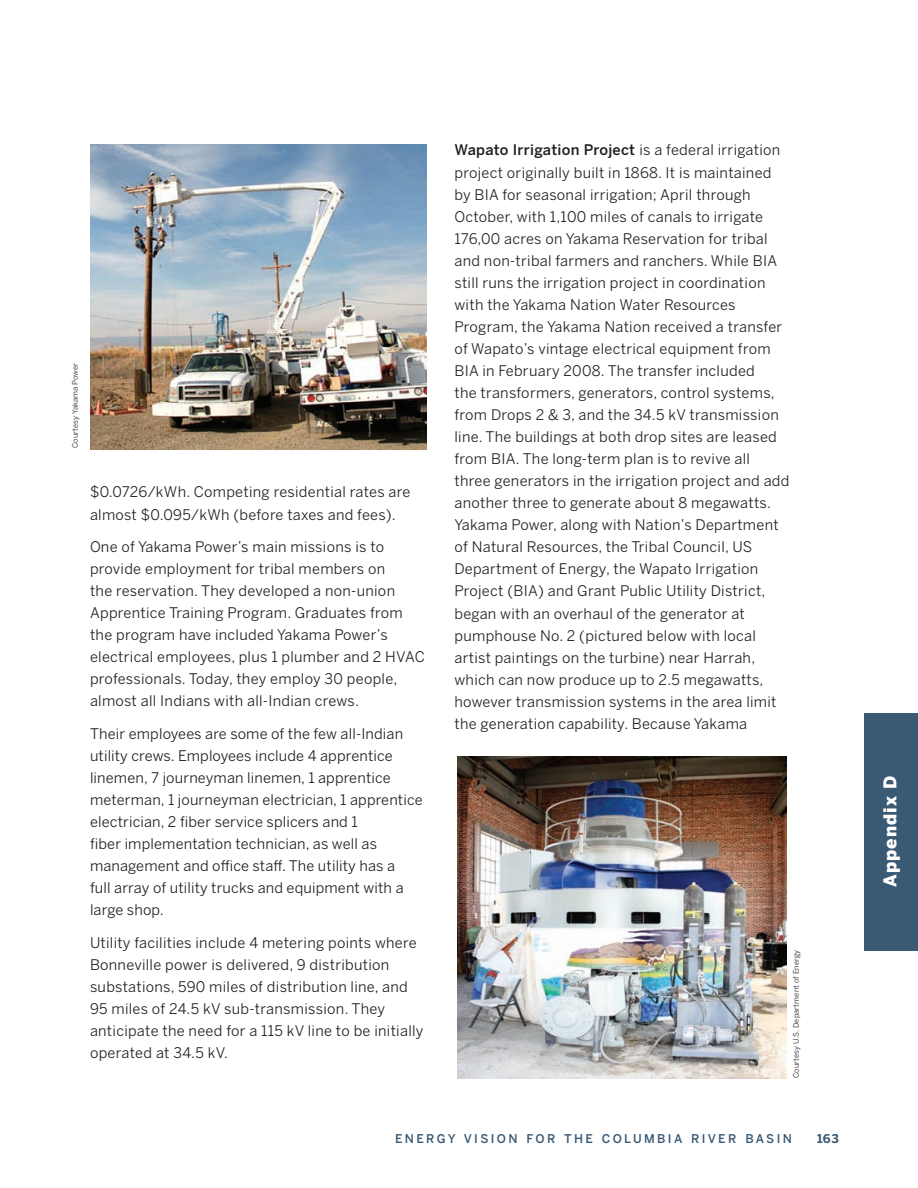
<style>
.page{position:relative;width:918px;height:1188px;background:#fff}
.page>*{position:absolute;margin:0;border:0;box-sizing:border-box;transform-origin:0 0}
.t1{font:900 17.55px "Benton Sans";letter-spacing:.06em;color:#fff}
.body2_next_col{font:14.55px/22px "Benton Sans";letter-spacing:.02em;color:#231f20}
.body2{font:14.55px/22px "Benton Sans";letter-spacing:.01em;color:#231f20}
.t2{font:500 12px "Benton Sans";letter-spacing:.2em;color:#3a5973}
.t3{font:700 12px "Benton Sans";color:#3a5973}
.photo_credit{font:7.5px "Benton Sans";letter-spacing:.02em;color:#231f20}
.s1{font-weight:500}
</style>
<div class="page">
<div style="left:864px;top:713px;width:54px;height:237px;background:#3a5973"></div>
<img style="left:90px;top:144px;width:336px;height:305px">
<img style="left:457px;top:756px;width:329px;height:322px">
<p class="photo_credit" style="left:71px;top:448px;width:87px;rotate:-90deg">Courtesy Yakama Power</p>
<p class="body2" style="left:90px;top:481px;width:322px">$0.0726/kWh. Competing residential rates are almost $0.095/kWh (before taxes and fees).</p>
<p class="body2" style="left:90px;top:536px;width:336px">One of Yakama Power’s main missions is to provide employment for tribal members on<br>the reservation. They developed a non-union Apprentice Training Program. Graduates from the program have included Yakama Power’s electrical employees, plus 1 plumber and 2 HVAC professionals. Today, they employ 30 people, almost all Indians with all-Indian crews.</p>
<p class="body2" style="left:90px;top:723px;width:334px">Their employees are some of the few all-Indian utility crews. Employees include 4 apprentice linemen, 7 journeyman linemen, 1 apprentice meterman, 1 journeyman electrician, 1 apprentice electrician, 2 fiber service splicers and 1<br>fiber implementation technician, as well as management and office staff. The utility has a<br>full array of utility trucks and equipment with a large shop.</p>
<p class="body2" style="left:90px;top:932px;width:335px">Utility facilities include 4 metering points where Bonneville power is delivered, 9 distribution substations, 590 miles of distribution line, and 95 miles of 24.5 kV sub-transmission. They anticipate the need for a 115 kV line to be initially operated at 34.5 kV.</p>
<p class="body2_next_col" style="left:454px;top:139px;width:337px"><span class="s1">Wapato Irrigation Project</span> is a federal irrigation project originally built in 1868. It is maintained by BIA for seasonal irrigation; April through October, with 1,100 miles of canals to irrigate 176,00 acres on Yakama Reservation for tribal and non-tribal farmers and ranchers. While BIA still runs the irrigation project in coordination with the Yakama Nation Water Resources Program, the Yakama Nation received a transfer of Wapato’s vintage electrical equipment from BIA in February 2008. The transfer included<br>the transformers, generators, control systems, from Drops 2 &amp; 3, and the 34.5 kV transmission line. The buildings at both drop sites are leased from BIA. The long-term plan is to revive all three generators in the irrigation project and add another three to generate about 8 megawatts.<br>Yakama Power, along with Nation’s Department of Natural Resources, the Tribal Council, US Department of Energy, the Wapato Irrigation Project (BIA) and Grant Public Utility District, began with an overhaul of the generator at pumphouse No. 2 (pictured below with local artist paintings on the turbine) near Harrah, which can now produce up to 2.5 megawatts, however transmission systems in the area limit the generation capability. Because Yakama</p>
<p class="photo_credit" style="left:792px;top:1078px;width:130px;rotate:-90deg">Courtesy U.S. Department of Energy</p>
<p class="t2" style="left:395px;top:1132px;width:398px">ENERGY VISION FOR THE COLUMBIA RIVER BASIN</p>
<p class="t3" style="left:817px;top:1132px;width:23px">163</p>
<p class="t1" style="left:879px;top:887px;width:112px;rotate:-90deg">Appendix D</p>
</div>
